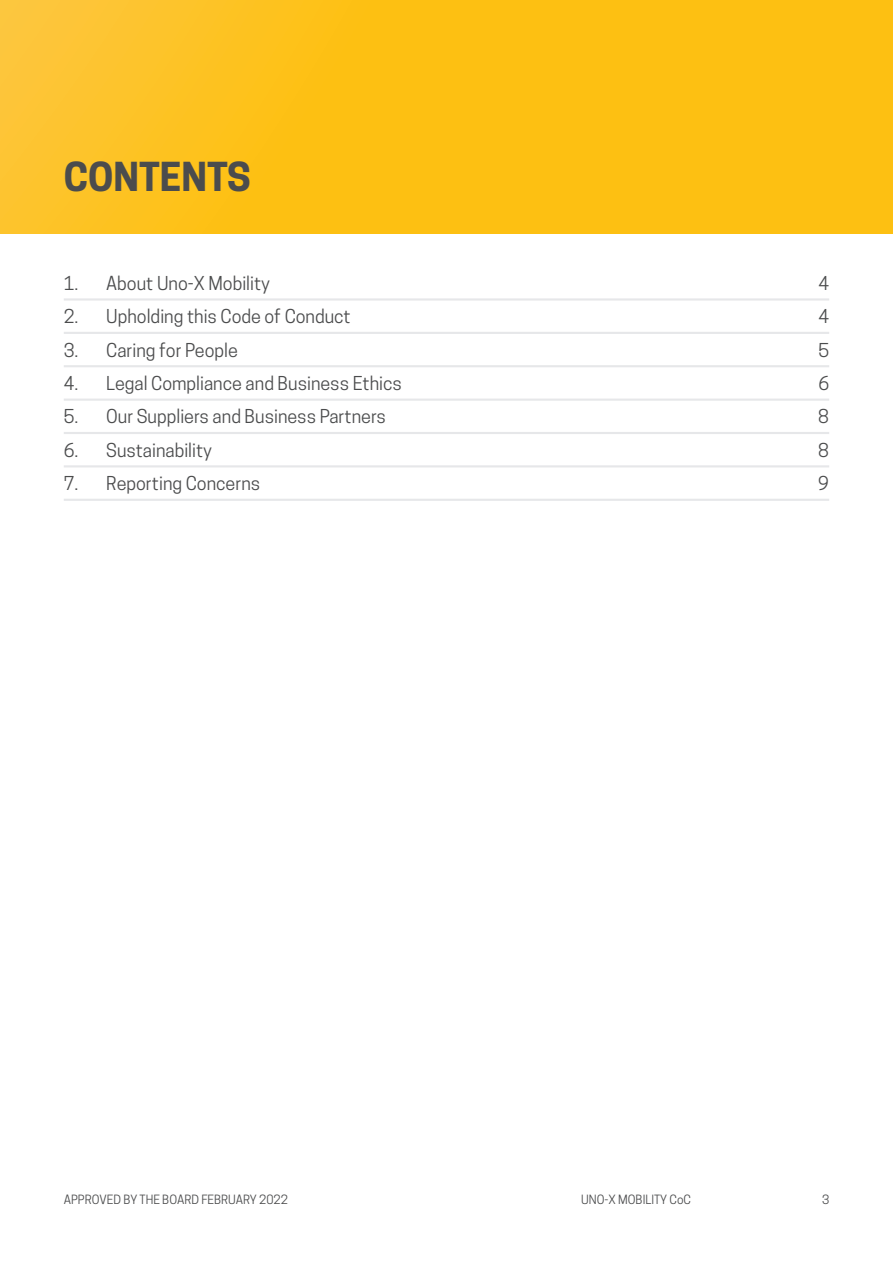
<style>
.page{position:relative;width:893px;height:1263px;background:#fff}
.page>*{position:absolute;margin:0;border:0;box-sizing:border-box;transform-origin:0 0}
.t1{font:700 37.5px "Cooper Hewitt";color:#4b4c4d}
.t2{font:18px "Cooper Hewitt";color:#4b4c4d}
.t3{font:12px "Cooper Hewitt";color:#4b4c4d}
</style>
<div class="page">
<svg style="left:0;top:0;width:893px;height:234px;background:#fdc118"></svg>
<hr style="left:64px;top:298px;width:765px;height:3px;background:#e6e7e9">
<hr style="left:64px;top:332px;width:765px;height:2px;background:#e6e7e9">
<hr style="left:64px;top:365px;width:765px;height:2px;background:#e6e7e9">
<hr style="left:64px;top:399px;width:765px;height:2px;background:#e6e7e9">
<hr style="left:64px;top:432px;width:765px;height:2px;background:#e6e7e9">
<hr style="left:64px;top:465px;width:765px;height:2px;background:#e6e7e9">
<hr style="left:64px;top:499px;width:765px;height:2px;background:#e6e7e9">
<h1 class="t1" style="left:64px;top:155px;width:189px">CONTENTS</h1>
<p class="t2" style="left:64px;top:273px;width:208px">1. About Uno-X Mobility</p>
<p class="t2" style="left:818px;top:273px;width:12px">4</p>
<p class="t2" style="left:64px;top:306px;width:288px">2. Upholding this Code of Conduct</p>
<p class="t2" style="left:818px;top:306px;width:12px">4</p>
<p class="t2" style="left:64px;top:339px;width:176px">3. Caring for People</p>
<p class="t2" style="left:818px;top:339px;width:12px">5</p>
<p class="t2" style="left:64px;top:373px;width:340px">4. Legal Compliance and Business Ethics</p>
<p class="t2" style="left:818px;top:373px;width:12px">6</p>
<p class="t2" style="left:64px;top:406px;width:324px">5. Our Suppliers and Business Partners</p>
<p class="t2" style="left:818px;top:406px;width:12px">8</p>
<p class="t2" style="left:64px;top:439px;width:150px">6. Sustainability</p>
<p class="t2" style="left:818px;top:439px;width:12px">8</p>
<p class="t2" style="left:64px;top:473px;width:198px">7. Reporting Concerns</p>
<p class="t2" style="left:818px;top:473px;width:12px">9</p>
<p class="t3" style="left:64px;top:1192px;width:226px">APPROVED BY THE BOARD FEBRUARY 2022</p>
<p class="t3" style="left:581px;top:1192px;width:111px">UNO-X MOBILITY CoC</p>
<p class="t3" style="left:822px;top:1192px;width:9px">3</p>
</div>
